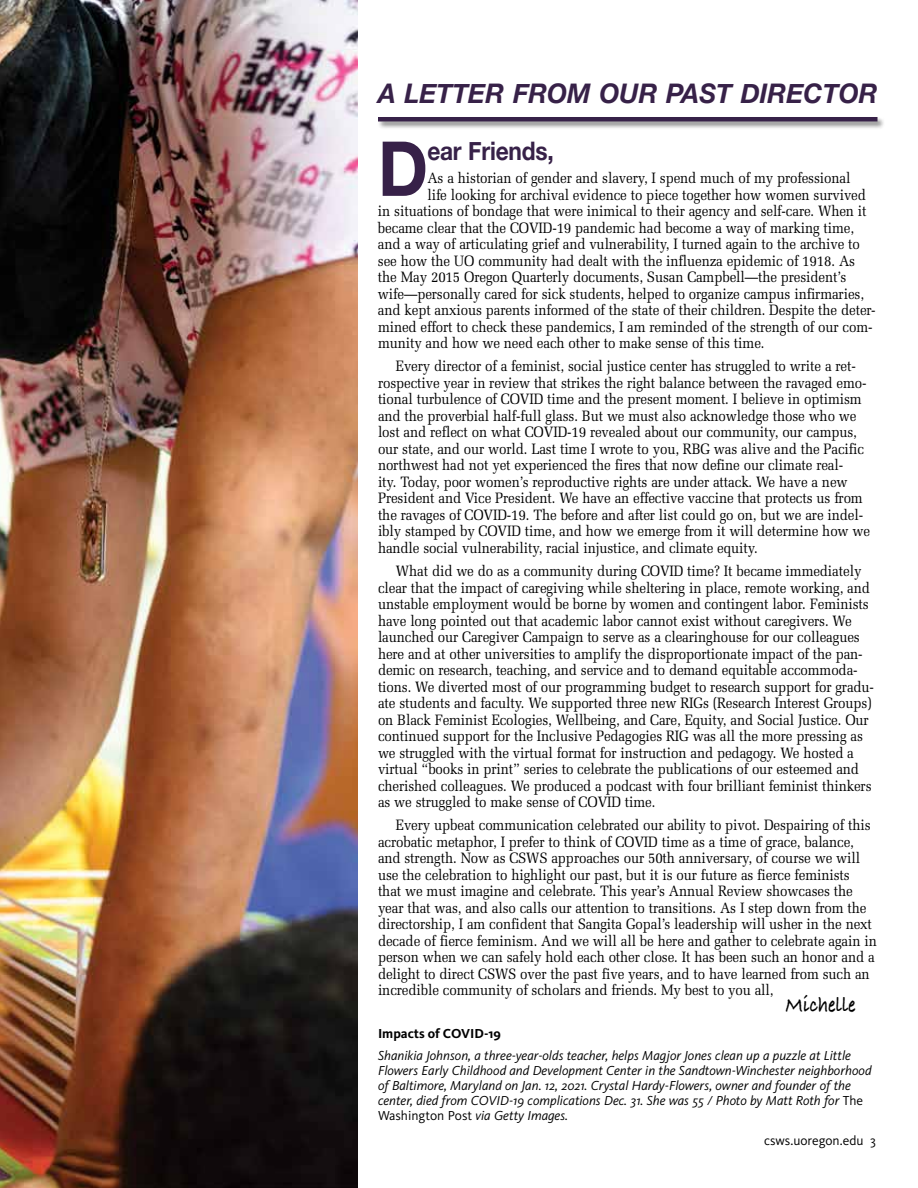
<style>
.page{position:relative;width:918px;height:1188px;background:#fff}
.page>*{position:absolute;margin:0;border:0;box-sizing:border-box;transform-origin:0 0}
.t1{font:700 75.9px "Helvetica Neue";color:#372148;scale:.89 1}
.t2{font:italic 700 27px "Helvetica Neue";color:#372148;scale:.96 1}
.t3{font:700 25.5px "Helvetica Neue";letter-spacing:-.01em;color:#372148;scale:.89 1}
.t4{font:700 22.5px "Bradley Hand ITCTT";letter-spacing:-.01em;color:#000;scale:.89 1}
.t5{font:15px/16.5px "Melior";letter-spacing:-.01em;color:#000;scale:.89 1}
.t6{font:italic 13.5px/15px "Kievit Pro";color:#000}
.t7{font:13.5px "Kievit Pro";color:#000}
.t8{font:700 13.5px "Kievit Pro";color:#000}
.s1{font-style:normal}
</style>
<div class="page">
<img style="left:0;top:0;width:358px;height:1188px">
<div style="left:377px;top:116px;width:508px;height:13px;background:#000;opacity:.5"></div>
<div style="left:378px;top:117px;width:500px;height:5px;background:#372148"></div>
<h2 class="t2" style="left:378px;top:77px;width:522px">A LETTER FROM OUR PAST DIRECTOR</h2>
<h1 class="t1" style="left:378px;top:122px;width:58px">D</h1>
<h3 class="t3" style="left:427px;top:135px;width:143px">ear Friends,</h3>
<p class="t5" style="left:427px;top:170px;width:477px">As a historian of gender and slavery, I spend much of my professional</p>
<p class="t5" style="left:427px;top:186px;width:494px">life looking for archival evidence to piece together how women survived</p>
<p class="t5" style="left:378px;top:203px;width:551px">in situations of bondage that were inimical to their agency and self-care. When it</p>
<p class="t5" style="left:378px;top:219px;width:537px">became clear that the COVID-19 pandemic had become a way of marking time,</p>
<p class="t5" style="left:378px;top:236px;width:543px">and a way of articulating grief and vulnerability, I turned again to the archive to</p>
<p class="t5" style="left:378px;top:252px;width:538px">see how the UO community had dealt with the influenza epidemic of 1918. As</p>
<p class="t5" style="left:378px;top:269px;width:528px">the May 2015 Oregon Quarterly documents, Susan Campbell—the president’s</p>
<p class="t5" style="left:378px;top:285px;width:548px">wife—personally cared for sick students, helped to organize campus infirmaries,</p>
<p class="t5" style="left:378px;top:302px;width:561px">and kept anxious parents informed of the state of their children. Despite the deter-</p>
<p class="t5" style="left:378px;top:318px;width:557px">mined effort to check these pandemics, I am reminded of the strength of our com-</p>
<p class="t5" style="left:378px;top:335px;width:436px">munity and how we need each other to make sense of this time.</p>
<p class="t5" style="left:378px;top:358px;width:555px;text-indent:18px">Every director of a feminist, social justice center has struggled to write a ret&shy;rospective year in review that strikes the right balance between the ravaged emo&shy;tional turbulence of COVID time and the present moment. I believe in optimism and the proverbial half-full glass. But we must also acknowledge those who we lost and reflect on what COVID-19 revealed about our community, our campus, our state, and our world. Last time I wrote to you, RBG was alive and the Pacific northwest had not yet experienced the fires that now define our climate real-<br>ity. Today, poor women’s reproductive rights are under attack. We have a new President and Vice President. We have an effective vaccine that protects us from the ravages of COVID-19. The before and after list could go on, but we are indel&shy;ibly stamped by COVID time, and how we emerge from it will determine how we handle social vulnerability, racial injustice, and climate equity.</p>
<p class="t5" style="left:378px;top:563px;width:559px;text-indent:18px">What did we do as a community during COVID time? It became immediately clear that the impact of caregiving while sheltering in place, remote working, and unstable employment would be borne by women and contingent labor. Feminists have long pointed out that academic labor cannot exist without caregivers. We launched our Caregiver Campaign to serve as a clearinghouse for our colleagues here and at other universities to amplify the disproportionate impact of the pan&shy;demic on research, teaching, and service and to demand equitable accommoda&shy;tions. We diverted most of our programming budget to research support for gradu&shy;ate students and faculty. We supported three new RIGs (Research Interest Groups) on Black Feminist Ecologies, Wellbeing, and Care, Equity, and Social Justice. Our continued support for the Inclusive Pedagogies RIG was all the more pressing as we struggled with the virtual format for instruction and pedagogy. We hosted a virtual “books in print” series to celebrate the publications of our esteemed and cherished colleagues. We produced a podcast with four brilliant feminist thinkers as we struggled to make sense of COVID time.</p>
<p class="t5" style="left:378px;top:817px;width:562px;text-indent:18px">Every upbeat communication celebrated our ability to pivot. Despairing of this acrobatic metaphor, I prefer to think of COVID time as a time of grace, balance, and strength. Now as CSWS approaches our 50th anniversary, of course we will use the celebration to highlight our past, but it is our future as fierce feminists<br>that we must imagine and celebrate. This year’s Annual Review showcases the year that was, and also calls our attention to transitions. As I step down from the directorship, I am confident that Sangita Gopal’s leadership will usher in the next decade of fierce feminism. And we will all be here and gather to celebrate again in person when we can safely hold each other close. It has been such an honor and a delight to direct CSWS over the past five years, and to have learned from such an incredible community of scholars and friends. My best to you all,</p>
<h3 class="t4" style="left:786px;top:992px;width:80px">Michelle</h3>
<p class="t8" style="left:378px;top:1026px;width:124px">Impacts of COVID-19</p>
<p class="t6" style="left:378px;top:1048px;width:495px">Shanikia Johnson, a three-year-olds teacher, helps Magjor Jones clean up a puzzle at Little Flowers Early Childhood and Development Center in the Sandtown-Winchester neighborhood of Baltimore, Maryland on Jan. 12, 2021. Crystal Hardy-Flowers, owner and founder of the center, died from COVID-19 complications Dec. 31. She was 55 / Photo by Matt Roth for <span class="s1">The Washington Post</span> via Getty Images.</p>
<p class="t7" style="left:764px;top:1132px;width:113px">csws.uoregon.edu 3</p>
</div>
